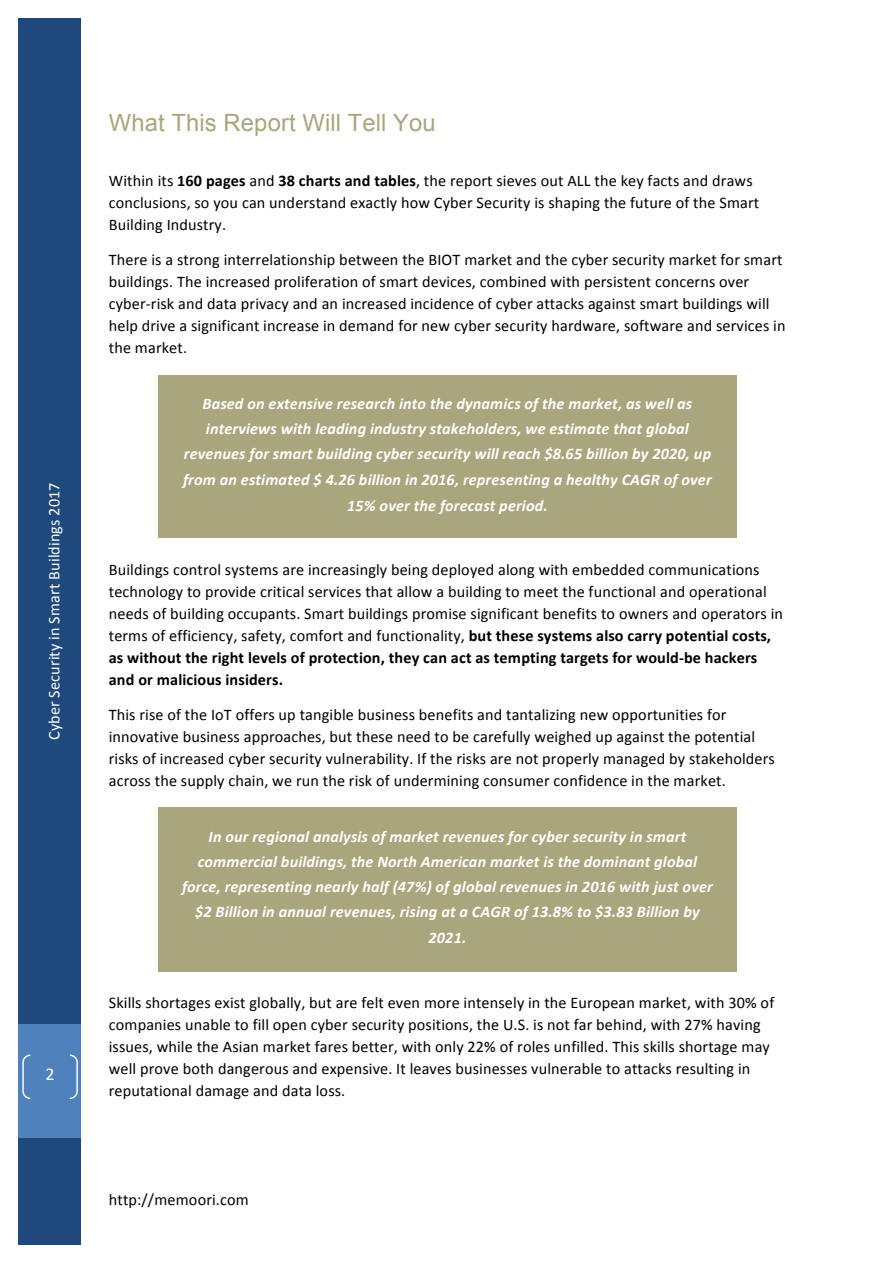
<style>
.page{position:relative;width:893px;height:1263px;background:#fff}
.page>*{position:absolute;margin:0;border:0;box-sizing:border-box;transform-origin:0 0}
.t1{font:23.7px "Arial";letter-spacing:.005em;color:#a9a57c}
.t2{font:18px "Calibri";color:#fff}
.t3{font:16.2px/22.2px "Calibri";letter-spacing:.01em;color:#000}
.t4{font:italic 700 16.2px/25.3px "Calibri";letter-spacing:.01em;color:#fff;text-align:center}
.t5{font:16.2px "Calibri";letter-spacing:.01em;color:#fff}
.s1{font-weight:700}
</style>
<div class="page">
<div style="left:19px;top:19px;width:62px;height:1225px;background:#1f497d"></div>
<div style="left:19px;top:1024px;width:62px;height:113px;background:#4f81bd"></div>
<svg style="left:22px;top:1054px;width:56px;height:46px"></svg>
<div style="left:165px;top:381px;width:565px;height:38px;background:#a9a57c"></div>
<div style="left:158px;top:375px;width:7px;height:6px;background:#a9a57c"></div>
<div style="left:165px;top:375px;width:565px;height:6px;background:#a9a57c"></div>
<svg style="left:730px;top:375px;width:6px;height:6px"></svg>
<div style="left:158px;top:381px;width:7px;height:38px;background:#a9a57c"></div>
<div style="left:730px;top:381px;width:6px;height:38px;background:#a9a57c"></div>
<div style="left:165px;top:419px;width:565px;height:25px;background:#a9a57c"></div>
<div style="left:158px;top:419px;width:7px;height:25px;background:#a9a57c"></div>
<div style="left:730px;top:419px;width:6px;height:25px;background:#a9a57c"></div>
<div style="left:165px;top:444px;width:565px;height:25px;background:#a9a57c"></div>
<div style="left:158px;top:444px;width:7px;height:25px;background:#a9a57c"></div>
<div style="left:730px;top:444px;width:6px;height:25px;background:#a9a57c"></div>
<div style="left:165px;top:469px;width:565px;height:25px;background:#a9a57c"></div>
<div style="left:158px;top:469px;width:7px;height:25px;background:#a9a57c"></div>
<div style="left:730px;top:469px;width:6px;height:25px;background:#a9a57c"></div>
<div style="left:165px;top:494px;width:565px;height:38px;background:#a9a57c"></div>
<div style="left:158px;top:532px;width:7px;height:6px;background:#a9a57c"></div>
<div style="left:165px;top:532px;width:565px;height:6px;background:#a9a57c"></div>
<svg style="left:730px;top:532px;width:6px;height:6px"></svg>
<div style="left:158px;top:494px;width:7px;height:38px;background:#a9a57c"></div>
<div style="left:730px;top:494px;width:6px;height:38px;background:#a9a57c"></div>
<div style="left:165px;top:814px;width:565px;height:38px;background:#a9a57c"></div>
<div style="left:158px;top:808px;width:7px;height:6px;background:#a9a57c"></div>
<div style="left:165px;top:808px;width:565px;height:6px;background:#a9a57c"></div>
<svg style="left:730px;top:808px;width:6px;height:6px"></svg>
<div style="left:158px;top:814px;width:7px;height:38px;background:#a9a57c"></div>
<div style="left:730px;top:814px;width:6px;height:38px;background:#a9a57c"></div>
<div style="left:165px;top:852px;width:565px;height:25px;background:#a9a57c"></div>
<div style="left:158px;top:852px;width:7px;height:25px;background:#a9a57c"></div>
<div style="left:730px;top:852px;width:6px;height:25px;background:#a9a57c"></div>
<div style="left:165px;top:877px;width:565px;height:25px;background:#a9a57c"></div>
<div style="left:158px;top:877px;width:7px;height:25px;background:#a9a57c"></div>
<div style="left:730px;top:877px;width:6px;height:25px;background:#a9a57c"></div>
<div style="left:165px;top:902px;width:565px;height:25px;background:#a9a57c"></div>
<div style="left:158px;top:902px;width:7px;height:25px;background:#a9a57c"></div>
<div style="left:730px;top:902px;width:6px;height:25px;background:#a9a57c"></div>
<div style="left:165px;top:927px;width:565px;height:38px;background:#a9a57c"></div>
<div style="left:158px;top:965px;width:7px;height:6px;background:#a9a57c"></div>
<div style="left:165px;top:965px;width:565px;height:6px;background:#a9a57c"></div>
<svg style="left:730px;top:965px;width:6px;height:6px"></svg>
<div style="left:158px;top:927px;width:7px;height:38px;background:#a9a57c"></div>
<div style="left:730px;top:927px;width:6px;height:38px;background:#a9a57c"></div>
<p class="t5" style="left:44px;top:740px;width:259px;rotate:-90deg">Cyber Security in Smart Buildings 2017</p>
<p class="t2" style="left:46px;top:1063px;width:11px">2</p>
<h1 class="t1" style="left:109px;top:110px;width:328px">What This Report Will Tell You</h1>
<p class="t3" style="left:109px;top:170px;width:652px">Within its <span class="s1">160 pages</span> and <span class="s1">38 charts and tables</span>, the report sieves out ALL the key facts and draws conclusions, so you can understand exactly how Cyber Security is shaping the future of the Smart<br>Building Industry.</p>
<p class="t3" style="left:109px;top:248px;width:678px">There is a strong interrelationship between the BIOT market and the cyber security market for smart buildings. The increased proliferation of smart devices, combined with persistent concerns over cyber-risk and data privacy and an increased incidence of cyber attacks against smart buildings will help drive a significant increase in demand for new cyber security hardware, software and services in the market.</p>
<p class="t4" style="left:183px;top:391px;width:530px">Based on extensive research into the dynamics of the market, as well as interviews with leading industry stakeholders, we estimate that global revenues for smart building cyber security will reach $8.65 billion by 2020, up from an estimated $ 4.26 billion in 2016, representing a healthy CAGR of over 15% over the forecast period.</p>
<p class="t3" style="left:109px;top:558px;width:675px">Buildings control systems are increasingly being deployed along with embedded communications technology to provide critical services that allow a building to meet the functional and operational needs of building occupants. Smart buildings promise significant benefits to owners and operators in terms of efficiency, safety, comfort and functionality, <span class="s1">but these systems also carry potential costs, as without the right levels of protection, they can act as tempting targets for would-be hackers and or malicious insiders.</span></p>
<p class="t3" style="left:109px;top:703px;width:667px">This rise of the IoT offers up tangible business benefits and tantalizing new opportunities for innovative business approaches, but these need to be carefully weighed up against the potential risks of increased cyber security vulnerability. If the risks are not properly managed by stakeholders across the supply chain, we run the risk of undermining consumer confidence in the market.</p>
<p class="t4" style="left:182px;top:824px;width:532px">In our regional analysis of market revenues for cyber security in smart commercial buildings, the North American market is the dominant global force, representing nearly half (47%) of global revenues in 2016 with just over $2 Billion in annual revenues, rising at a CAGR of 13.8% to $3.83 Billion by 2021.</p>
<p class="t3" style="left:109px;top:991px;width:667px">Skills shortages exist globally, but are felt even more intensely in the European market, with 30% of companies unable to fill open cyber security positions, the U.S. is not far behind, with 27% having issues, while the Asian market fares better, with only 22% of roles unfilled. This skills shortage may well prove both dangerous and expensive. It leaves businesses vulnerable to attacks resulting in reputational damage and data loss.</p>
<p class="t3" style="left:109px;top:1188px;width:141px">http://memoori.com</p>
</div>
